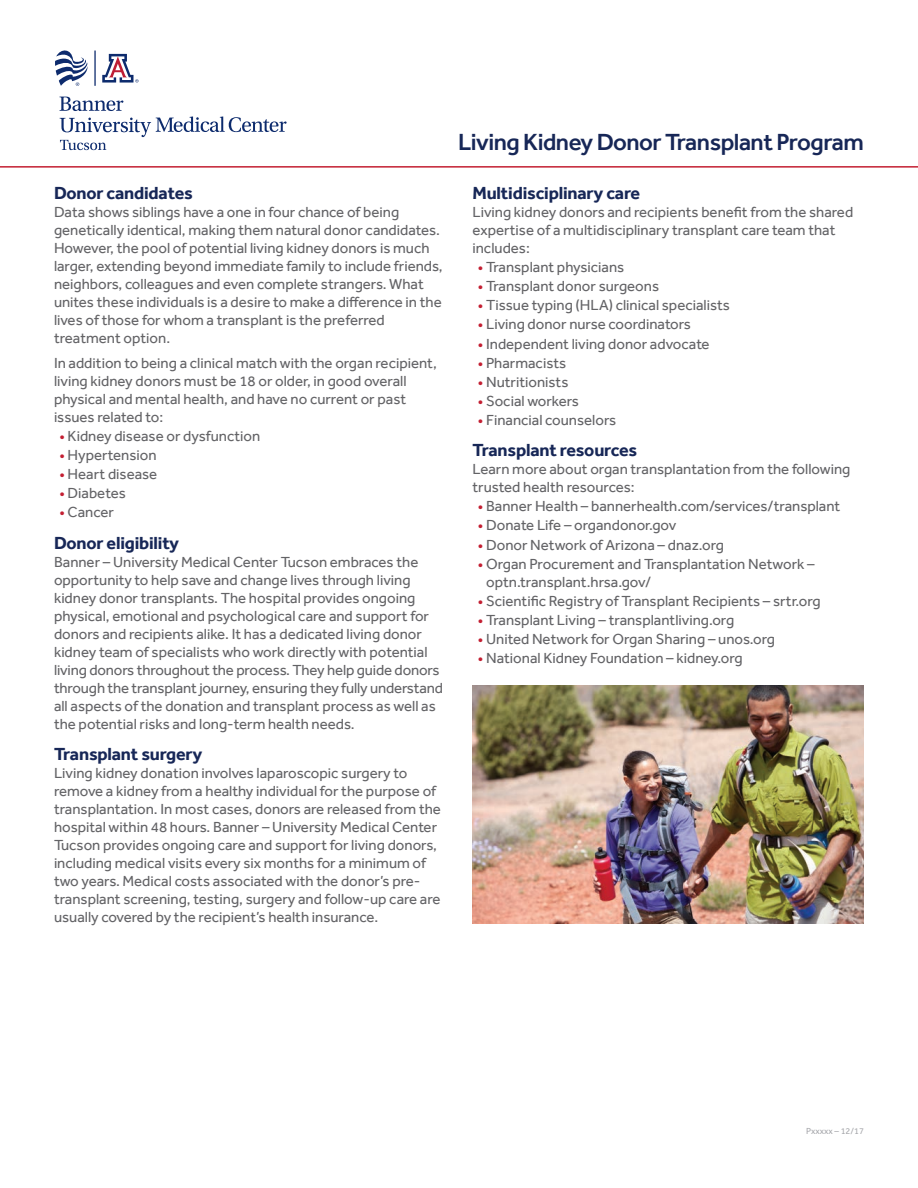
<style>
.page{position:relative;width:918px;height:1188px;background:#fff}
.page>*{position:absolute;margin:0;border:0;box-sizing:border-box;transform-origin:0 0}
.t1{font:500 24px "Effra";letter-spacing:-.02em;color:#172757}
.t2{font:700 18px "Effra";letter-spacing:-.01em;color:#172757}
.t3{font:15px/18px "Effra";color:#636366}
.t4{font:9px "Effra";color:#a8a9ad}
.s1{color:#c31f32}
</style>
<div class="page">
<hr style="left:0;top:166px;width:918px;height:2px;background:#c31f32">
<svg style="left:102px;top:53px;width:37px;height:30px"></svg>
<hr style="left:94px;top:51px;width:2px;height:35px;background:#0d2b6d">
<svg style="left:55px;top:50px;width:33px;height:36px"></svg>
<svg style="left:60px;top:97px;width:227px;height:53px"></svg>
<img style="left:472px;top:686px;width:392px;height:237px">
<p class="t2" style="left:54px;top:182px;width:140px">Donor candidates</p>
<p class="t3" style="left:54px;top:203px;width:390px">Data shows siblings have a one in four chance of being genetically identical, making them natural donor candidates.<br>However, the pool of potential living kidney donors is much larger, extending beyond immediate family to include friends, neighbors, colleagues and even complete strangers. What unites these individuals is a desire to make a difference in the lives of those for whom a transplant is the preferred treatment option.</p>
<p class="t3" style="left:54px;top:354px;width:384px">In addition to being a clinical match with the organ recipient, living kidney donors must be 18 or older, in good overall physical and mental health, and have no current or past issues related to:</p>
<p class="t3" style="left:59px;top:427px;width:202px"><span class="s1">•</span> Kidney disease or dysfunction</p>
<p class="t3" style="left:59px;top:446px;width:99px"><span class="s1">•</span> Hypertension</p>
<p class="t3" style="left:59px;top:465px;width:99px"><span class="s1">•</span> Heart disease</p>
<p class="t3" style="left:59px;top:484px;width:68px"><span class="s1">•</span> Diabetes</p>
<p class="t3" style="left:59px;top:503px;width:56px"><span class="s1">•</span> Cancer</p>
<p class="t2" style="left:54px;top:532px;width:127px">Donor eligibility</p>
<p class="t3" style="left:54px;top:553px;width:391px">Banner – University Medical Center Tucson embraces the opportunity to help save and change lives through living kidney donor transplants. The hospital provides ongoing physical, emotional and psychological care and support for donors and recipients alike. It has a dedicated living donor kidney team of specialists who work directly with potential living donors throughout the process. They help guide donors through the transplant journey, ensuring they fully understand all aspects of the donation and transplant process as well as the potential risks and long-term health needs.</p>
<p class="t2" style="left:54px;top:744px;width:150px">Transplant surgery</p>
<p class="t3" style="left:54px;top:764px;width:388px">Living kidney donation involves laparoscopic surgery to remove a kidney from a healthy individual for the purpose of transplantation. In most cases, donors are released from the hospital within 48 hours. Banner – University Medical Center Tucson provides ongoing care and support for living donors, including medical visits every six months for a minimum of two years. Medical costs associated with the donor’s pre&shy;transplant screening, testing, surgery and follow-up care are usually covered by the recipient’s health insurance.</p>
<h1 class="t1" style="left:458px;top:128px;width:407px">Living Kidney Donor Transplant Program</h1>
<p class="t2" style="left:472px;top:182px;width:169px">Multidisciplinary care</p>
<p class="t3" style="left:472px;top:203px;width:382px">Living kidney donors and recipients benefit from the shared expertise of a multidisciplinary transplant care team that includes:</p>
<p class="t3" style="left:478px;top:258px;width:148px"><span class="s1">•</span> Transplant physicians</p>
<p class="t3" style="left:478px;top:277px;width:183px"><span class="s1">•</span> Transplant donor surgeons</p>
<p class="t3" style="left:478px;top:296px;width:254px"><span class="s1">•</span> Tissue typing (HLA) clinical specialists</p>
<p class="t3" style="left:478px;top:315px;width:215px"><span class="s1">•</span> Living donor nurse coordinators</p>
<p class="t3" style="left:478px;top:334px;width:233px"><span class="s1">•</span> Independent living donor advocate</p>
<p class="t3" style="left:478px;top:353px;width:90px"><span class="s1">•</span> Pharmacists</p>
<p class="t3" style="left:478px;top:372px;width:92px"><span class="s1">•</span> Nutritionists</p>
<p class="t3" style="left:478px;top:392px;width:103px"><span class="s1">•</span> Social workers</p>
<p class="t3" style="left:478px;top:411px;width:140px"><span class="s1">•</span> Financial counselors</p>
<p class="t2" style="left:472px;top:440px;width:166px">Transplant resources</p>
<p class="t3" style="left:472px;top:460px;width:379px">Learn more about organ transplantation from the following trusted health resources:</p>
<p class="t3" style="left:478px;top:497px;width:364px"><span class="s1">•</span> Banner Health – bannerhealth.com/services/transplant</p>
<p class="t3" style="left:478px;top:516px;width:200px"><span class="s1">•</span> Donate Life – organdonor.gov</p>
<p class="t3" style="left:478px;top:535px;width:248px"><span class="s1">•</span> Donor Network of Arizona – dnaz.org</p>
<p class="t3" style="left:486px;top:554px;width:330px;text-indent:-8px"><span class="s1">•</span> Organ Procurement and Transplantation Network – optn.transplant.hrsa.gov/</p>
<p class="t3" style="left:478px;top:592px;width:344px"><span class="s1">•</span> Scientific Registry of Transplant Recipients – srtr.org</p>
<p class="t3" style="left:478px;top:611px;width:258px"><span class="s1">•</span> Transplant Living – transplantliving.org</p>
<p class="t3" style="left:478px;top:630px;width:299px"><span class="s1">•</span> United Network for Organ Sharing – unos.org</p>
<p class="t3" style="left:478px;top:649px;width:266px"><span class="s1">•</span> National Kidney Foundation – kidney.org</p>
<p class="t4" style="left:806px;top:1126px;width:59px">Pxxxxx – 12/17</p>
</div>
